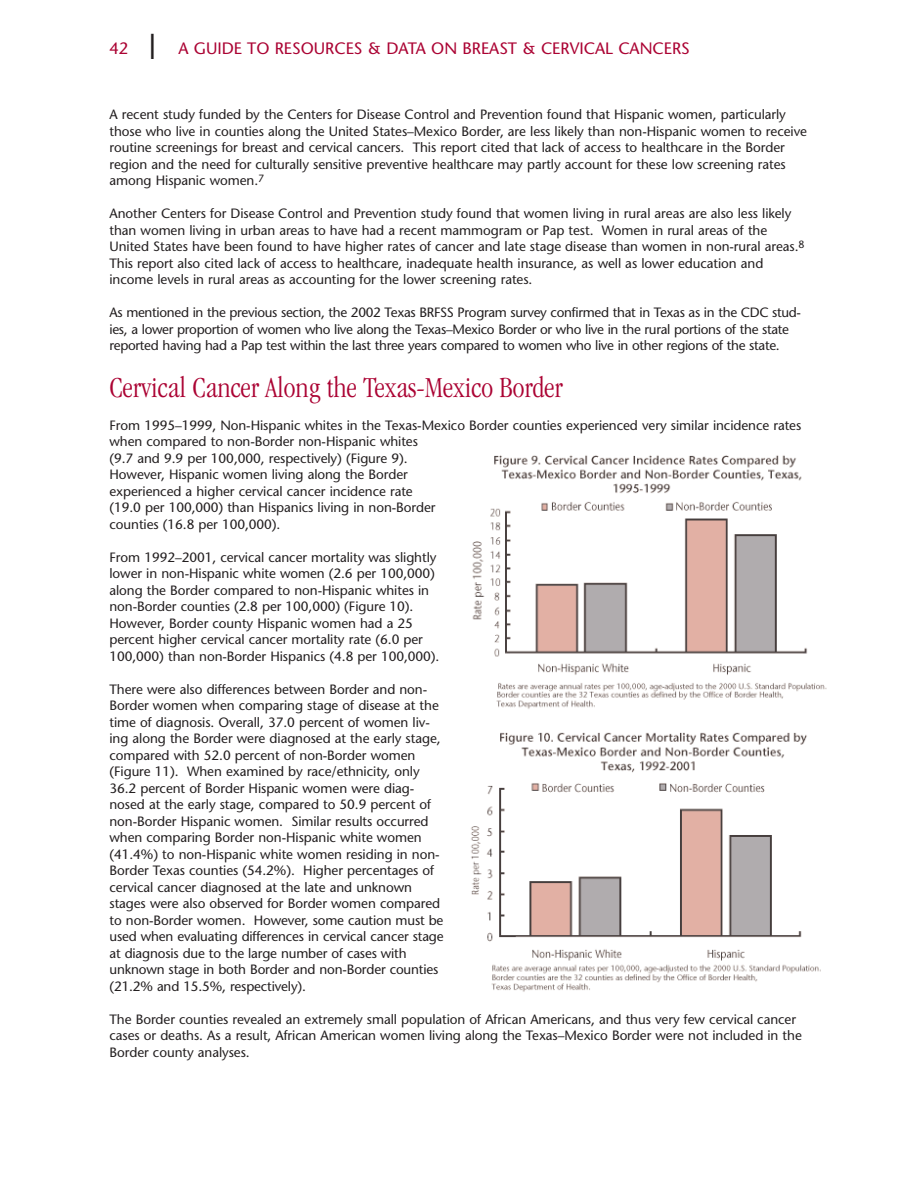
<style>
.page{position:relative;width:918px;height:1188px;background:#fff}
.page>*{position:absolute;margin:0;border:0;box-sizing:border-box;transform-origin:0 0}
.t1{font:300 condensed 30px "Garamond";color:#ab0333}
.t2{font:16.5px "Stone Sans";color:#ab0333}
.t3{font:13.5px/16.5px "Stone Sans";letter-spacing:-.005em;color:#231f20}
.t4{font:13.5px/16.5px "Stone Sans";letter-spacing:-.025em;color:#231f20}
.s1{font-size:36px;color:#231f20}
</style>
<div class="page">
<img style="left:472px;top:455px;width:355px;height:254px">
<img style="left:471px;top:732px;width:350px;height:260px">
<p class="t2" style="left:110px;top:42px;width:582px">42 <span class="s1">I</span> A GUIDE TO RESOURCES &amp; DATA ON BREAST &amp; CERVICAL CANCERS</p>
<p class="t3" style="left:110px;top:108px;width:699px">A recent study funded by the Centers for Disease Control and Prevention found that Hispanic women, particularly those who live in counties along the United States–Mexico Border, are less likely than non-Hispanic women to receive routine screenings for breast and cervical cancers. This report cited that lack of access to healthcare in the Border region and the need for culturally sensitive preventive healthcare may partly account for these low screening rates among Hispanic women.<sup>7</sup></p>
<p class="t3" style="left:110px;top:207px;width:696px">Another Centers for Disease Control and Prevention study found that women living in rural areas are also less likely than women living in urban areas to have had a recent mammogram or Pap test. Women in rural areas of the United States have been found to have higher rates of cancer and late stage disease than women in non-rural areas.<sup>8<br></sup>This report also cited lack of access to healthcare, inadequate health insurance, as well as lower education and income levels in rural areas as accounting for the lower screening rates.</p>
<p class="t4" style="left:110px;top:306px;width:693px">As mentioned in the previous section, the 2002 Texas BRFSS Program survey confirmed that in Texas as in the CDC stud&shy;ies, a lower proportion of women who live along the Texas–Mexico Border or who live in the rural portions of the state reported having had a Pap test within the last three years compared to women who live in other regions of the state.</p>
<h1 class="t1" style="left:110px;top:376px;width:455px">Cervical Cancer Along the Texas-Mexico Border</h1>
<p class="t3" style="left:110px;top:418px;width:693px">From 1995–1999, Non-Hispanic whites in the Texas-Mexico Border counties experienced very similar incidence rates when compared to non-Border non-Hispanic whites<br>(9.7 and 9.9 per 100,000, respectively) (Figure 9).<br>However, Hispanic women living along the Border<br>experienced a higher cervical cancer incidence rate<br>(19.0 per 100,000) than Hispanics living in non-Border<br>counties (16.8 per 100,000).</p>
<p class="t3" style="left:110px;top:550px;width:331px">From 1992–2001, cervical cancer mortality was slightly lower in non-Hispanic white women (2.6 per 100,000) along the Border compared to non-Hispanic whites in non-Border counties (2.8 per 100,000) (Figure 10).<br>However, Border county Hispanic women had a 25 percent higher cervical cancer mortality rate (6.0 per 100,000) than non-Border Hispanics (4.8 per 100,000).</p>
<p class="t3" style="left:110px;top:682px;width:336px">There were also differences between Border and non-Border women when comparing stage of disease at the time of diagnosis. Overall, 37.0 percent of women liv&shy;ing along the Border were diagnosed at the early stage, compared with 52.0 percent of non-Border women (Figure 11). When examined by race/ethnicity, only 36.2 percent of Border Hispanic women were diag&shy;nosed at the early stage, compared to 50.9 percent of non-Border Hispanic women. Similar results occurred when comparing Border non-Hispanic white women (41.4%) to non-Hispanic white women residing in non-Border Texas counties (54.2%). Higher percentages of cervical cancer diagnosed at the late and unknown stages were also observed for Border women compared to non-Border women. However, some caution must be used when evaluating differences in cervical cancer stage at diagnosis due to the large number of cases with unknown stage in both Border and non-Border counties (21.2% and 15.5%, respectively).</p>
<p class="t3" style="left:110px;top:1012px;width:694px">The Border counties revealed an extremely small population of African Americans, and thus very few cervical cancer cases or deaths. As a result, African American women living along the Texas–Mexico Border were not included in the<br>Border county analyses.</p>
</div>
